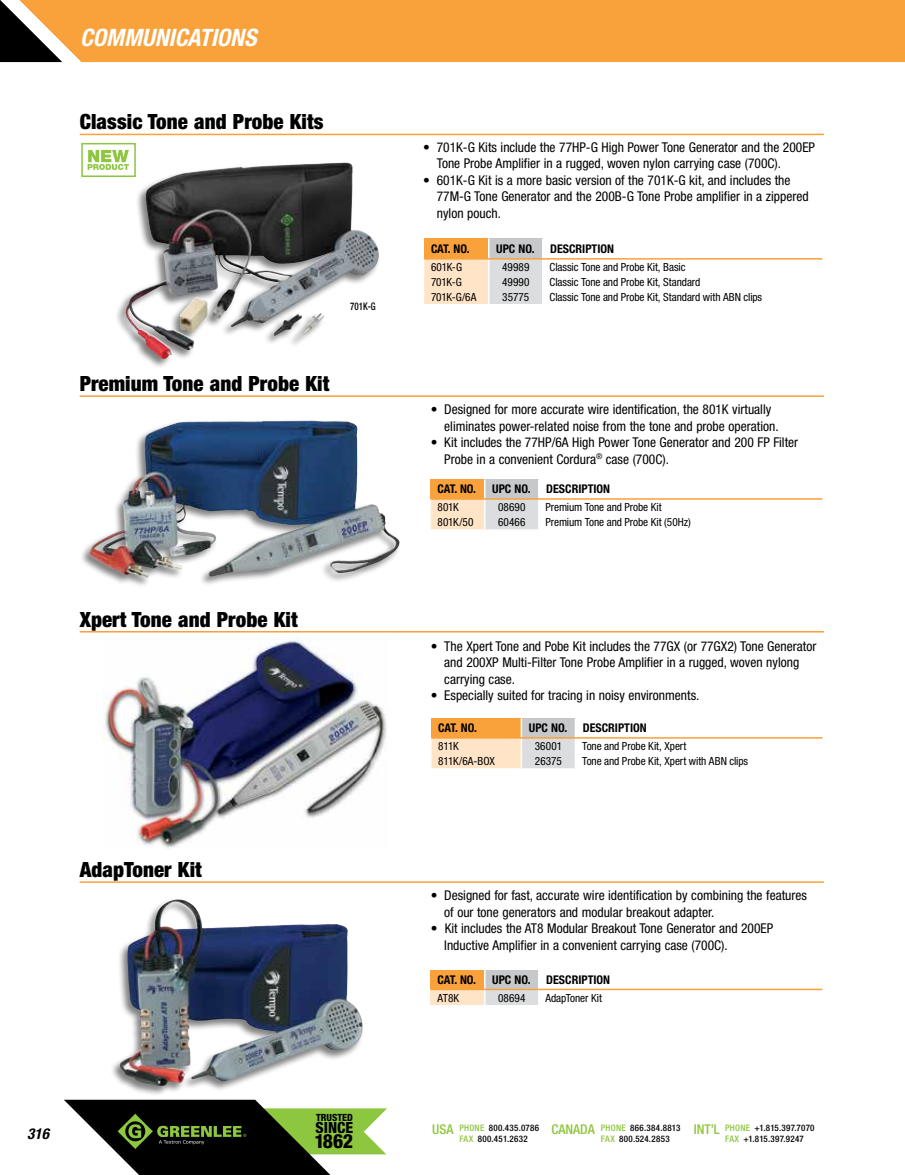
<style>
.page{position:relative;width:905px;height:1175px;background:#fff}
.page>*{position:absolute;margin:0;border:0;box-sizing:border-box;transform-origin:0 0}
.t1{font:italic 700 condensed 24px "Helvetica Neue LT Std";color:#fff}
.t2{font:900 condensed 21px "Helvetica Neue LT Std";letter-spacing:.005em;color:#000}
.t3{font:800 condensed 19.5px "Helvetica Neue LT Std";color:#000}
.t4{font:800 condensed 15.45px "Helvetica Neue LT Std";color:#000}
.t5{font:italic 700 condensed 15px "Helvetica Neue LT Std";color:#000}
.t6{font:condensed 13.5px/16.5px "Helvetica Neue LT Std";color:#000}
.t7{font:500 condensed 13.5px "Helvetica Neue LT Std";color:#8dc63f}
.t8{font:700 condensed 12px "Helvetica Neue LT Std";color:#000}
.t9{font:condensed 11.25px "Helvetica Neue LT Std";letter-spacing:-.005em;color:#000}
.t10{font:500 condensed 10.5px "Helvetica Neue LT Std";color:#000;scale:.85 1}
.t11{font:800 condensed 9.9px "Helvetica Neue LT Std";color:#000}
.t12{font:500 condensed 9px "Helvetica Neue LT Std";letter-spacing:.03em;color:#000}
.s1{color:#8dc63f}
</style>
<div class="page">
<div style="left:81px;top:0;width:823px;height:62px;background:#f9a13a"></div>
<div style="left:80px;top:28px;width:745px;height:28px;background:#f9a13a"></div>
<svg style="left:64px;top:1099px;width:323px;height:75px"></svg>
<svg style="left:0;top:0;width:81px;height:62px"></svg>
<hr style="left:80px;top:134px;width:743px;height:1px;background:#f9a13a">
<svg style="left:424px;top:238px;width:119px;height:66px;background:#ebd2b5"></svg>
<hr style="left:542px;top:258px;width:280px;height:1px;background:#f9a13a">
<hr style="left:80px;top:631px;width:743px;height:1px;background:#f9a13a">
<svg style="left:431px;top:718px;width:145px;height:50px;background:#eecda7"></svg>
<hr style="left:575px;top:737px;width:247px;height:1px;background:#f9a13a">
<hr style="left:80px;top:881px;width:743px;height:1px;background:#f9a13a">
<div style="left:431px;top:970px;width:54px;height:19px;background:#f9a13a"></div>
<div style="left:485px;top:970px;width:54px;height:19px;background:#c7c8ca"></div>
<div style="left:431px;top:989px;width:54px;height:16px;background:#ffe4c7"></div>
<div style="left:485px;top:989px;width:54px;height:16px;background:#dcddde"></div>
<hr style="left:431px;top:988px;width:54px;height:2px;background:#f9a13a">
<svg style="left:484px;top:970px;width:1px;height:35px"></svg>
<hr style="left:485px;top:988px;width:54px;height:2px;background:#f9a13a">
<svg style="left:538px;top:970px;width:1px;height:35px"></svg>
<hr style="left:539px;top:988px;width:283px;height:2px;background:#f9a13a">
<hr style="left:80px;top:395px;width:743px;height:2px;background:#f9a13a">
<svg style="left:431px;top:479px;width:108px;height:50px;background:#e9ceb0"></svg>
<hr style="left:539px;top:498px;width:283px;height:2px;background:#f9a13a">
<div style="left:79px;top:418px;width:322px;height:170px;background:#000;opacity:.5"></div>
<img style="left:141px;top:421px;width:167px;height:56px">
<div style="left:109px;top:898px;width:255px;height:198px;background:#000;opacity:.5"></div>
<img style="left:119px;top:899px;width:91px;height:187px">
<div style="left:115px;top:161px;width:265px;height:208px;background:#000;opacity:.5"></div>
<img style="left:125px;top:162px;width:218px;height:199px">
<img style="left:102px;top:638px;width:285px;height:210px">
<div style="left:81px;top:143px;width:55px;height:34px;background:#fff;border:2px solid #8dc63f"></div>
<svg style="left:88px;top:150px;width:41px;height:20px"></svg>
<h1 class="t1" style="left:80px;top:22px;width:178px">COMMUNICATIONs</h1>
<h2 class="t2" style="left:80px;top:109px;width:245px">Classic Tone and Probe Kits</h2>
<p class="t10" style="left:350px;top:300px;width:31px">701K-G</p>
<h2 class="t2" style="left:80px;top:370px;width:251px">Premium Tone and Probe Kit</h2>
<h2 class="t2" style="left:80px;top:606px;width:219px">Xpert Tone and Probe Kit</h2>
<h2 class="t2" style="left:80px;top:856px;width:124px">AdapToner Kit</h2>
<p class="t5" style="left:27px;top:1124px;width:23px">316</p>
<p class="t11" style="left:316px;top:1111px;width:38px">TRUSTED</p>
<p class="t4" style="left:315px;top:1118px;width:39px">SINCE</p>
<h3 class="t3" style="left:314px;top:1129px;width:40px">1862</h3>
<p class="t6" style="left:437px;top:138px;width:380px;text-indent:-14px">• 701K-G Kits include the 77HP-G High Power Tone Generator and the 200EP<br>Tone Probe Amplifier in a rugged, woven nylon carrying case (700C).</p>
<p class="t6" style="left:437px;top:171px;width:373px;text-indent:-14px">• 601K-G Kit is a more basic version of the 701K-G kit, and includes the<br>77M-G Tone Generator and the 200B-G Tone Probe amplifier in a zippered nylon pouch.</p>
<p class="t8" style="left:431px;top:241px;width:40px">CAT. NO.</p>
<p class="t8" style="left:496px;top:241px;width:40px">UPC NO.</p>
<p class="t8" style="left:550px;top:241px;width:64px">DESCRIPTION</p>
<p class="t9" style="left:431px;top:260px;width:33px">601K-G</p>
<p class="t9" style="left:502px;top:260px;width:29px">49989</p>
<p class="t9" style="left:549px;top:260px;width:137px">Classic Tone and Probe Kit, Basic</p>
<p class="t9" style="left:431px;top:275px;width:32px">701K-G</p>
<p class="t9" style="left:502px;top:275px;width:29px">49990</p>
<p class="t9" style="left:549px;top:275px;width:152px">Classic Tone and Probe Kit, Standard</p>
<p class="t9" style="left:431px;top:290px;width:47px">701K-G/6A</p>
<p class="t9" style="left:502px;top:290px;width:29px">35775</p>
<p class="t9" style="left:549px;top:290px;width:214px">Classic Tone and Probe Kit, Standard with ABN clips</p>
<p class="t6" style="left:444px;top:401px;width:336px;text-indent:-14px">• Designed for more accurate wire identification, the 801K virtually eliminates power-related noise from the tone and probe operation.</p>
<p class="t6" style="left:444px;top:434px;width:355px;text-indent:-13px">• Kit includes the 77HP/6A High Power Tone Generator and 200 FP Filter<br>Probe in a convenient Cordura<sup>®</sup> case (700C).</p>
<p class="t8" style="left:437px;top:481px;width:40px">CAT. NO.</p>
<p class="t8" style="left:492px;top:481px;width:40px">UPC NO.</p>
<p class="t8" style="left:546px;top:481px;width:64px">DESCRIPTION</p>
<p class="t9" style="left:437px;top:500px;width:23px">801K</p>
<p class="t9" style="left:498px;top:500px;width:29px">08690</p>
<p class="t9" style="left:545px;top:500px;width:118px">Premium Tone and Probe Kit</p>
<p class="t9" style="left:437px;top:515px;width:37px">801K/50</p>
<p class="t9" style="left:498px;top:515px;width:29px">60466</p>
<p class="t9" style="left:545px;top:515px;width:147px">Premium Tone and Probe Kit (50Hz)</p>
<p class="t6" style="left:444px;top:637px;width:373px;text-indent:-13px">• The Xpert Tone and Pobe Kit includes the 77GX (or 77GX2) Tone Generator and 200XP Multi-Filter Tone Probe Amplifier in a rugged, woven nylong carrying case.</p>
<p class="t6" style="left:431px;top:687px;width:270px">• Especially suited for tracing in noisy environments.</p>
<p class="t8" style="left:438px;top:720px;width:40px">CAT. NO.</p>
<p class="t8" style="left:529px;top:720px;width:40px">UPC NO.</p>
<p class="t8" style="left:583px;top:720px;width:64px">DESCRIPTION</p>
<p class="t9" style="left:438px;top:739px;width:22px">811K</p>
<p class="t9" style="left:534px;top:739px;width:29px">36001</p>
<p class="t9" style="left:582px;top:739px;width:106px">Tone and Probe Kit, Xpert</p>
<p class="t9" style="left:438px;top:754px;width:58px">811K/6A-BOX</p>
<p class="t9" style="left:535px;top:754px;width:28px">26375</p>
<p class="t9" style="left:582px;top:754px;width:167px">Tone and Probe Kit, Xpert with ABN clips</p>
<p class="t6" style="left:444px;top:887px;width:364px;text-indent:-14px">• Designed for fast, accurate wire identification by combining the features of our tone generators and modular breakout adapter.</p>
<p class="t6" style="left:444px;top:920px;width:330px;text-indent:-14px">• Kit includes the AT8 Modular Breakout Tone Generator and 200EP<br>Inductive Amplifier in a convenient carrying case (700C).</p>
<p class="t8" style="left:437px;top:972px;width:40px">CAT. NO.</p>
<p class="t8" style="left:492px;top:972px;width:40px">UPC NO.</p>
<p class="t8" style="left:546px;top:972px;width:64px">DESCRIPTION</p>
<p class="t9" style="left:437px;top:991px;width:23px">AT8K</p>
<p class="t9" style="left:498px;top:991px;width:29px">08694</p>
<p class="t9" style="left:545px;top:991px;width:58px">AdapToner Kit</p>
<p class="t7" style="left:432px;top:1121px;width:23px">USA</p>
<p class="t7" style="left:551px;top:1121px;width:45px">CANADA</p>
<p class="t7" style="left:693px;top:1121px;width:28px">INT’L</p>
<p class="t12" style="left:459px;top:1133px;width:70px"><span class="s1">FAX</span> 800.451.2632</p>
<p class="t12" style="left:600px;top:1133px;width:70px"><span class="s1">FAX</span> 800.524.2853</p>
<p class="t12" style="left:725px;top:1133px;width:80px"><span class="s1">FAX</span> +1.815.397.9247</p>
<p class="t12" style="left:459px;top:1122px;width:81px"><span class="s1">PHONE</span> 800.435.0786</p>
<p class="t12" style="left:600px;top:1122px;width:81px"><span class="s1">PHONE</span> 866.384.8813</p>
<p class="t12" style="left:725px;top:1122px;width:91px"><span class="s1">PHONE</span> +1.815.397.7070</p>
</div>
